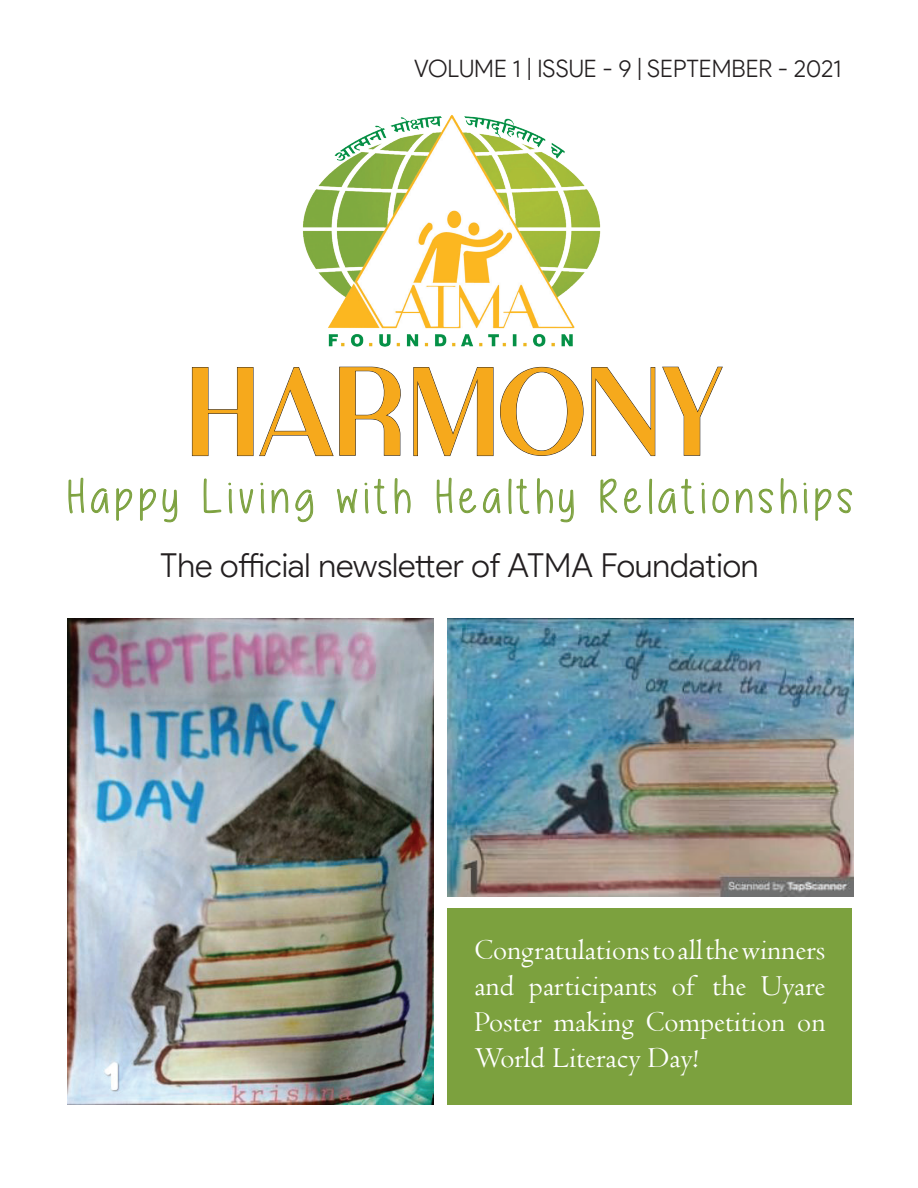
<style>
.page{position:relative;width:918px;height:1188px;background:#fff}
.page>*{position:absolute;margin:0;border:0;box-sizing:border-box;transform-origin:0 0}
.t1{font:126px "Rumble.";letter-spacing:-.06em;color:#f6a91c}
.t2{font:46.5px "Alittlesunshine";letter-spacing:.14em;color:#7ca13e}
.t3{font:300 33px "Product Sans";letter-spacing:-.005em;color:#231f20}
.t4{font:30px/36px "Centaur";color:#fff;text-align:justify}
.t5{font:300 24px "Product Sans";color:#231f20}
</style>
<div class="page">
<svg style="left:192px;top:366px;width:209px;height:90px"></svg>
<svg style="left:413px;top:367px;width:81px;height:89px"></svg>
<svg style="left:500px;top:367px;width:84px;height:89px"></svg>
<svg style="left:591px;top:367px;width:65px;height:89px"></svg>
<svg style="left:662px;top:366px;width:61px;height:90px"></svg>
<svg style="left:68px;top:477px;width:16px;height:37px"></svg>
<svg style="left:91px;top:488px;width:18px;height:26px"></svg>
<svg style="left:116px;top:488px;width:17px;height:33px"></svg>
<svg style="left:140px;top:488px;width:38px;height:35px"></svg>
<svg style="left:203px;top:478px;width:19px;height:35px"></svg>
<svg style="left:228px;top:482px;width:5px;height:32px"></svg>
<svg style="left:239px;top:488px;width:14px;height:26px"></svg>
<svg style="left:260px;top:482px;width:5px;height:32px"></svg>
<svg style="left:271px;top:488px;width:18px;height:25px"></svg>
<svg style="left:295px;top:489px;width:19px;height:34px"></svg>
<svg style="left:337px;top:489px;width:21px;height:24px"></svg>
<svg style="left:364px;top:479px;width:23px;height:35px"></svg>
<svg style="left:394px;top:478px;width:17px;height:36px"></svg>
<svg style="left:436px;top:477px;width:17px;height:37px"></svg>
<svg style="left:459px;top:488px;width:17px;height:26px"></svg>
<svg style="left:483px;top:488px;width:18px;height:26px"></svg>
<svg style="left:508px;top:478px;width:22px;height:36px"></svg>
<svg style="left:537px;top:478px;width:16px;height:36px"></svg>
<svg style="left:559px;top:489px;width:15px;height:34px"></svg>
<svg style="left:600px;top:478px;width:17px;height:35px"></svg>
<svg style="left:624px;top:488px;width:17px;height:26px"></svg>
<svg style="left:649px;top:478px;width:45px;height:36px"></svg>
<svg style="left:701px;top:482px;width:5px;height:32px"></svg>
<svg style="left:712px;top:488px;width:17px;height:25px"></svg>
<svg style="left:736px;top:488px;width:37px;height:26px"></svg>
<svg style="left:780px;top:478px;width:17px;height:36px"></svg>
<svg style="left:803px;top:482px;width:5px;height:32px"></svg>
<svg style="left:815px;top:488px;width:37px;height:33px"></svg>
<img style="left:303px;top:115px;width:298px;height:232px">
<div style="left:447px;top:909px;width:405px;height:196px;background:#7ca13e"></div>
<img style="left:68px;top:619px;width:365px;height:486px">
<img style="left:447px;top:619px;width:406px;height:278px">
<p class="t5" style="left:414px;top:54px;width:429px">VOLUME 1 | ISSUE - 9 | SEPTEMBER - 2021</p>
<h1 class="t1" style="left:185px;top:341px;width:550px">HARMONY</h1>
<h2 class="t2" style="left:67px;top:472px;width:787px">Happy Living with Healthy Relationships</h2>
<p class="t3" style="left:160px;top:546px;width:600px">The official newsletter of ATMA Foundation</p>
<p class="t4" style="left:474px;top:931px;width:353px">Congratulations to all the winners and participants of the Uyare Poster making Competition on World Literacy Day!</p>
</div>
